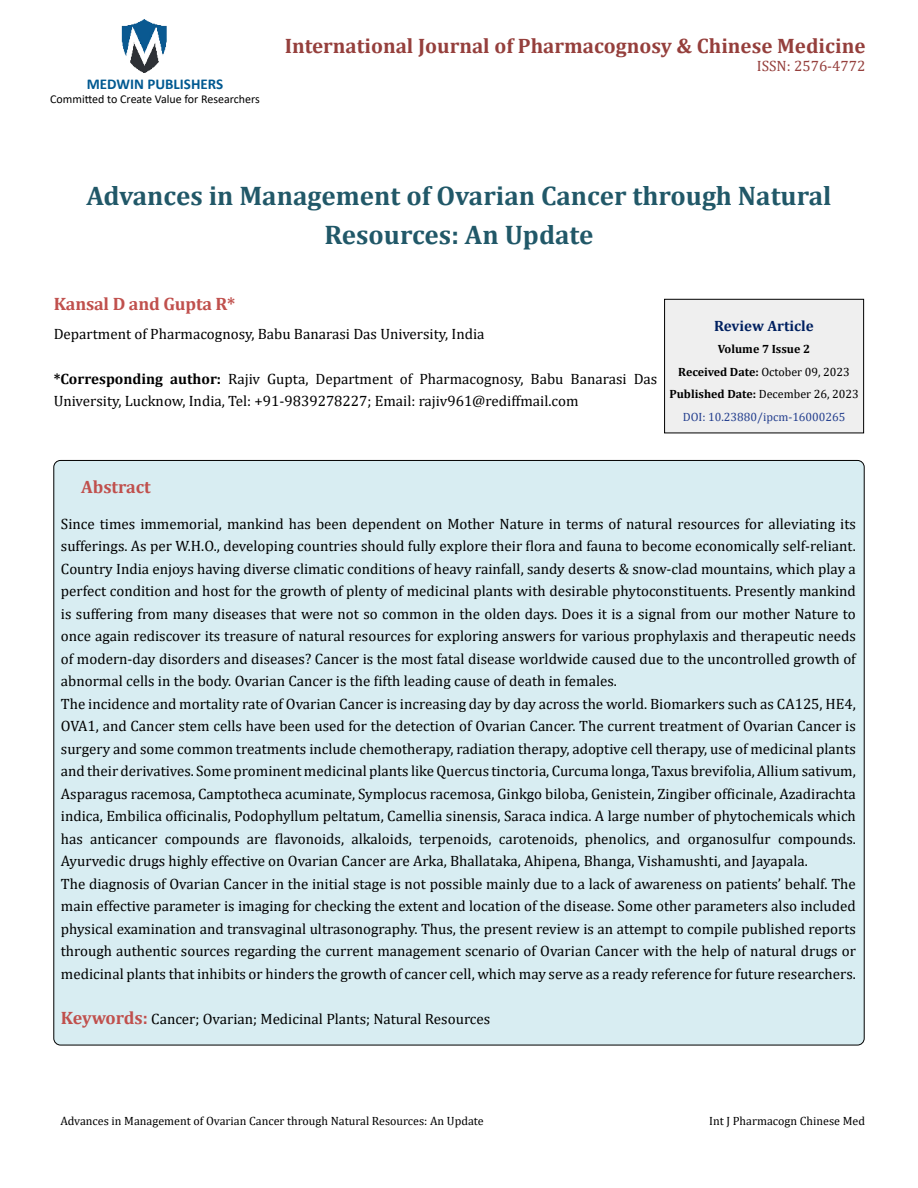
<style>
.page{position:relative;width:918px;height:1188px;background:#fff}
.page>*{position:absolute;margin:0;border:0;box-sizing:border-box;transform-origin:0 0}
.t1{font:700 27px/39px "Cambria";color:#215868;text-align:center}
.t2{font:700 21px "Cambria";color:#953f3c}
.t3{font:700 18px "Cambria";letter-spacing:-.01em;color:#c0504d}
.t4{font:15px/22.5px "Cambria";color:#000}
.t5{font:700 15px "Calibri";color:#005991}
.t6{font:15px "Cambria";color:#953f3c}
.t7{font:700 15px "Cambria";color:#002060}
.t8{font:700 12px/22.5px "Cambria";color:#000;text-align:center}
.t9{font:12px "Cambria";color:#000}
.t10{font:12px "Calibri";color:#000}
.s1{font-weight:700}
.s2{font-weight:400}
.s3{font-weight:400;color:#25408f}
.s4{font-weight:700;font-size:18px;color:#c0504d}
</style>
<div class="page">
<img style="left:121px;top:19px;width:46px;height:54px">
<div style="left:665px;top:299px;width:199px;height:134px;background:#efefef"></div>
<div style="left:664px;top:299px;width:200px;height:134px;border:1px solid #000"></div>
<div style="left:54px;top:460px;width:810px;height:585px;background:#d8edf2;border-radius:7px"></div>
<p class="t5" style="left:87px;top:73px;width:138px">MEDWIN PUBLISHERS</p>
<p class="t10" style="left:50px;top:91px;width:211px">Committed to Create Value for Researchers</p>
<h2 class="t2" style="left:285px;top:31px;width:582px">International Journal of Pharmacognosy &amp; Chinese Medicine</h2>
<p class="t6" style="left:757px;top:57px;width:110px">ISSN: 2576-4772</p>
<h1 class="t1" style="left:86px;top:175px;width:747px">Advances in Management of Ovarian Cancer through Natural<br>Resources: An Update</h1>
<p class="t3" style="left:54px;top:291px;width:183px">Kansal D and Gupta R*</p>
<p class="t4" style="left:54px;top:322px;width:432px">Department of Pharmacognosy, Babu Banarasi Das University, India</p>
<p class="t4" style="left:54px;top:367px;width:605px"><span class="s1">*Corresponding author:</span> Rajiv Gupta, Department of Pharmacognosy, Babu Banarasi Das<br>University, Lucknow, India, Tel: +91-9839278227; Email: rajiv961@rediffmail.com</p>
<p class="t7" style="left:714px;top:315px;width:101px">Review Article</p>
<p class="t8" style="left:669px;top:338px;width:191px">Volume 7 Issue 2<br>Received Date: <span class="s2">October 09, 2023<br></span>Published Date: <span class="s2">December 26, 2023<br></span><span class="s3">DOI: 10.23880/ipcm-16000265</span></p>
<p class="t3" style="left:81px;top:474px;width:71px">Abstract</p>
<p class="t4" style="left:61px;top:512px;width:797px">Since times immemorial, mankind has been dependent on Mother Nature in terms of natural resources for alleviating its sufferings. As per W.H.O., developing countries should fully explore their flora and fauna to become economically self-reliant.<br>Country India enjoys having diverse climatic conditions of heavy rainfall, sandy deserts &amp; snow-clad mountains, which play a perfect condition and host for the growth of plenty of medicinal plants with desirable phytoconstituents. Presently mankind is suffering from many diseases that were not so common in the olden days. Does it is a signal from our mother Nature to once again rediscover its treasure of natural resources for exploring answers for various prophylaxis and therapeutic needs of modern-day disorders and diseases? Cancer is the most fatal disease worldwide caused due to the uncontrolled growth of abnormal cells in the body. Ovarian Cancer is the fifth leading cause of death in females.<br>The incidence and mortality rate of Ovarian Cancer is increasing day by day across the world. Biomarkers such as CA125, HE4, OVA1, and Cancer stem cells have been used for the detection of Ovarian Cancer. The current treatment of Ovarian Cancer is surgery and some common treatments include chemotherapy, radiation therapy, adoptive cell therapy, use of medicinal plants and their derivatives. Some prominent medicinal plants like Quercus tinctoria, Curcuma longa, Taxus brevifolia, Allium sativum, Asparagus racemosa, Camptotheca acuminate, Symplocus racemosa, Ginkgo biloba, Genistein, Zingiber officinale, Azadirachta indica, Embilica officinalis, Podophyllum peltatum, Camellia sinensis, Saraca indica. A large number of phytochemicals which has anticancer compounds are flavonoids, alkaloids, terpenoids, carotenoids, phenolics, and organosulfur compounds.<br>Ayurvedic drugs highly effective on Ovarian Cancer are Arka, Bhallataka, Ahipena, Bhanga, Vishamushti, and Jayapala.<br>The diagnosis of Ovarian Cancer in the initial stage is not possible mainly due to a lack of awareness on patients’ behalf. The main effective parameter is imaging for checking the extent and location of the disease. Some other parameters also included physical examination and transvaginal ultrasonography. Thus, the present review is an attempt to compile published reports through authentic sources regarding the current management scenario of Ovarian Cancer with the help of natural drugs or medicinal plants that inhibits or hinders the growth of cancer cell, which may serve as a ready reference for future researchers.</p>
<p class="t4" style="left:61px;top:1007px;width:431px"><span class="s4">Keywords:</span> Cancer; Ovarian; Medicinal Plants; Natural Resources</p>
<p class="t9" style="left:60px;top:1114px;width:425px">Advances in Management of Ovarian Cancer through Natural Resources: An Update</p>
<p class="t9" style="left:709px;top:1114px;width:157px">Int J Pharmacogn Chinese Med</p>
</div>
